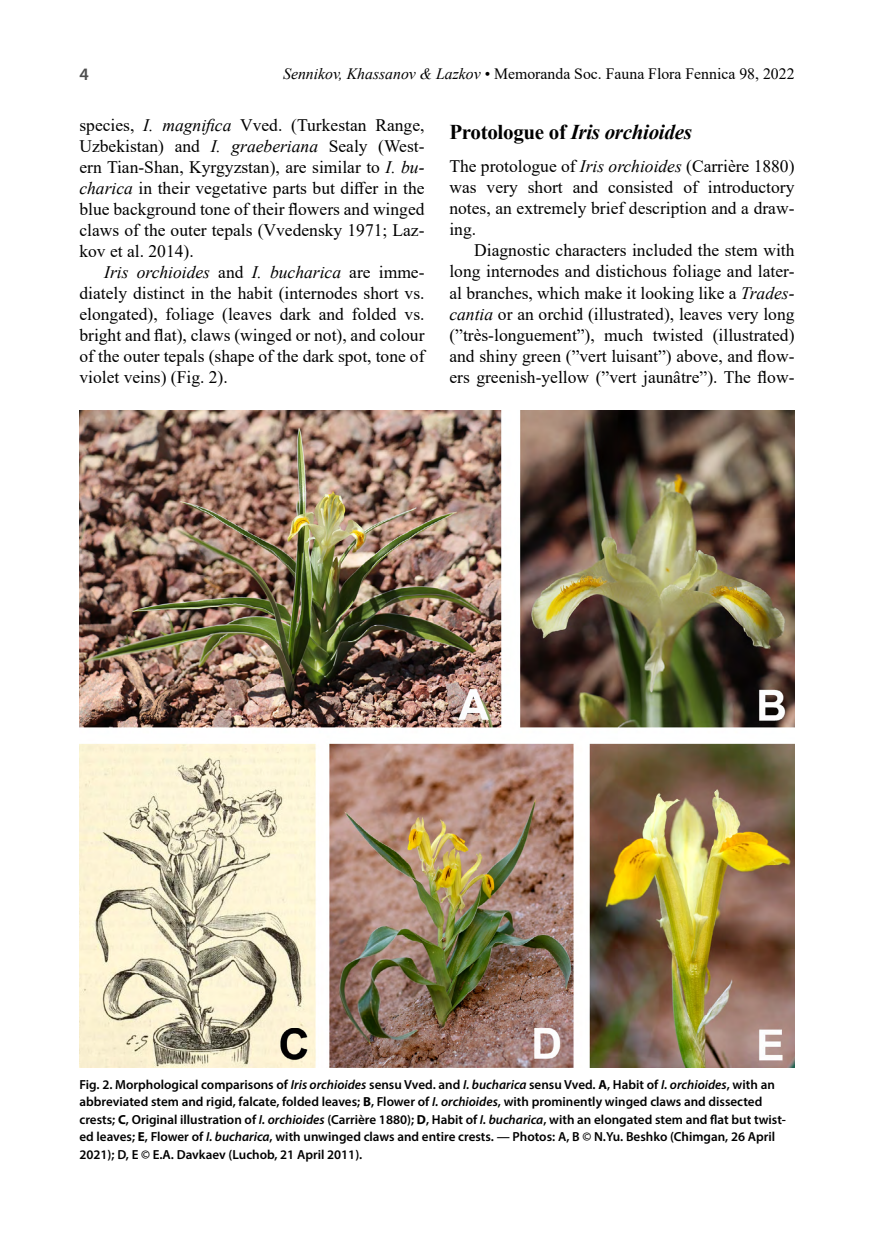
<style>
.page{position:relative;width:874px;height:1241px;background:#fff}
.page>*{position:absolute;margin:0;border:0;box-sizing:border-box;transform-origin:0 0}
.t1{font:italic 700 21px "Times New Roman";letter-spacing:-.015em;color:#000}
.t2{font:17.5px/21px "Times New Roman";color:#000;text-align:justify}
.t3{font:600 17.5px "Myriad Pro";color:#4d4d4d}
.t4{font:15.75px "Times New Roman";color:#000}
.t5{font:600 13.12px/17.5px "Myriad Pro";color:#000}
.s1{font-style:italic}
.s2{font-style:normal}
.s3{font-weight:700}
</style>
<div class="page">
<img style="left:79px;top:410px;width:715px;height:657px">
<p class="t3" style="left:79px;top:63px;width:11px">4</p>
<p class="t4" style="left:283px;top:63px;width:512px"><span class="s1">Sennikov, Khassanov &amp; Lazkov</span> • Memoranda Soc. Fauna Flora Fennica 98, 2022</p>
<p class="t2" style="left:79px;top:114px;width:346px">species, <span class="s1">I. magnifica</span> Vved. (Turkestan Range, Uzbekistan) and <span class="s1">I. graeberiana</span> Sealy (West&shy;ern Tian-Shan, Kyrgyzstan), are similar to <span class="s1">I. bu&shy;charica</span> in their vegetative parts but differ in the blue background tone of their flowers and winged claws of the outer tepals (Vvedensky 1971; Laz&shy;kov et al. 2014).</p>
<p class="t2" style="left:79px;top:261px;width:346px;text-indent:25px"><span class="s1">Iris orchioides</span> and <span class="s1">I. bucharica</span> are imme&shy;diately distinct in the habit (internodes short vs. elongated), foliage (leaves dark and folded vs. bright and flat), claws (winged or not), and colour of the outer tepals (shape of the dark spot, tone of violet veins) (Fig. 2).</p>
<p class="t1" style="left:449px;top:117px;width:244px"><span class="s2">Protologue of</span> Iris orchioides</p>
<p class="t2" style="left:449px;top:155px;width:346px">The protologue of <span class="s1">Iris orchioides</span> (Carrière 1880) was very short and consisted of introductory notes, an extremely brief description and a draw&shy;ing.</p>
<p class="t2" style="left:449px;top:239px;width:346px;text-indent:25px">Diagnostic characters included the stem with long internodes and distichous foliage and later&shy;al branches, which make it looking like a <span class="s1">Trades&shy;cantia</span> or an orchid (illustrated), leaves very long (”très-longuement”), much twisted (illustrated) and shiny green (”vert luisant”) above, and flow&shy;ers greenish-yellow (”vert jaunâtre”). The flow-</p>
<p class="t5" style="left:79px;top:1074px;width:707px">Fig. 2. Morphological comparisons of <span class="s1">Iris orchioides</span> sensu Vved. and <span class="s1">I. bucharica</span> sensu Vved. <span class="s3">A</span>, Habit of <span class="s1">I. orchioides</span>, with an abbreviated stem and rigid, falcate, folded leaves; <span class="s3">B</span>, Flower of <span class="s1">I. orchioides</span>, with prominently winged claws and dissected crests; <span class="s3">C</span>, Original illustration of <span class="s1">I. orchioides</span> (Carrière 1880); <span class="s3">D</span>, Habit of <span class="s1">I. bucharica</span>, with an elongated stem and flat but twist&shy;ed leaves; <span class="s3">E</span>, Flower of <span class="s1">I. bucharica</span>, with unwinged claws and entire crests. — Photos: A, B © N.Yu. Beshko (Chimgan, 26 April 2021); D, E © E.A. Davkaev (Luchob, 21 April 2011).</p>
</div>
